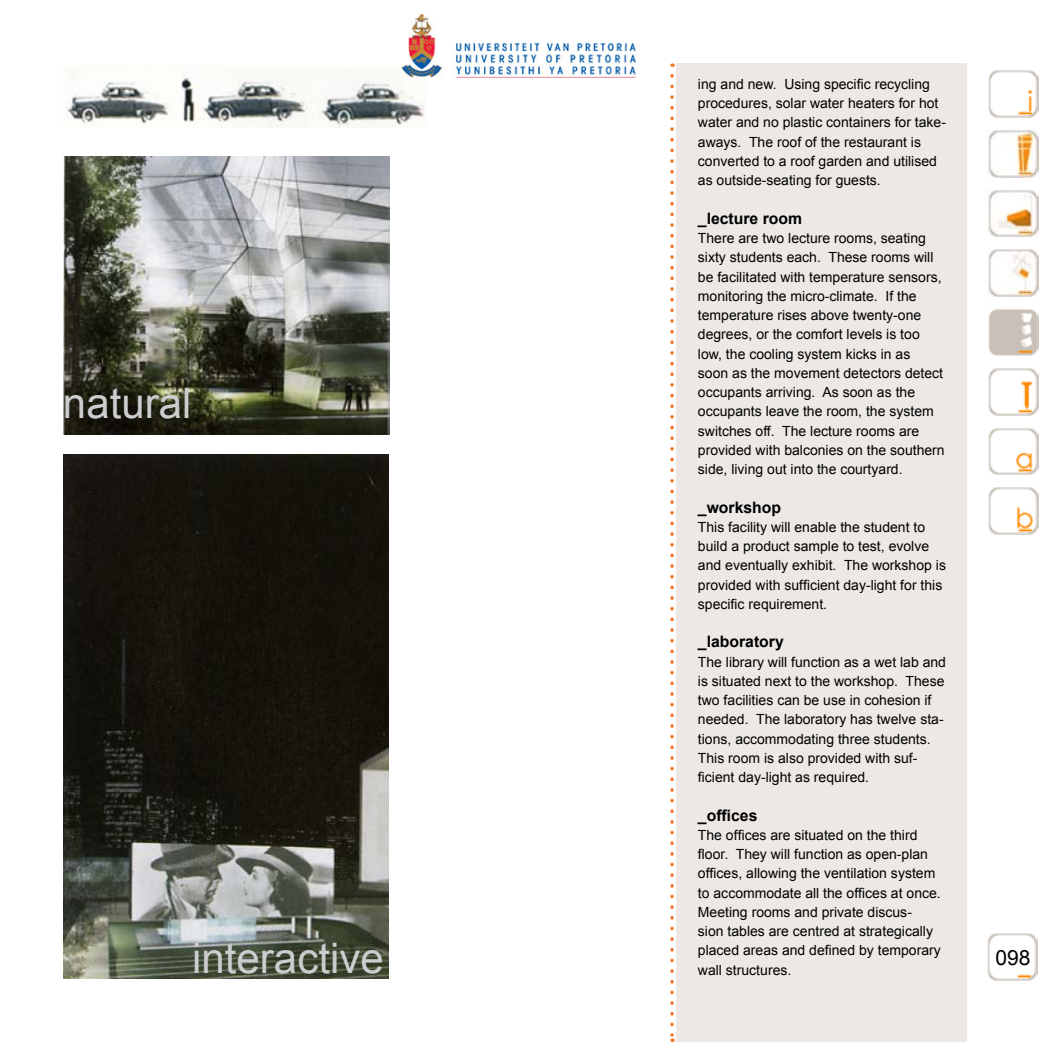
<style>
.page{position:relative;width:1042px;height:1042px;background:#fff}
.page>*{position:absolute;margin:0;border:0;box-sizing:border-box;transform-origin:0 0}
.t1{font:42px "Arial";color:#cbcdcf}
.t2{font:21px "Arial";color:#000}
.t3{font:700 15.75px "Arial";color:#000}
.t4{font:14px/19.2px "Arial";color:#000}
</style>
<div class="page">
<img style="left:988px;top:70px;width:50px;height:48px">
<img style="left:987px;top:130px;width:51px;height:47px">
<img style="left:987px;top:190px;width:51px;height:47px">
<img style="left:987px;top:249px;width:51px;height:47px">
<img style="left:988px;top:309px;width:50px;height:47px">
<img style="left:988px;top:368px;width:50px;height:47px">
<img style="left:988px;top:428px;width:50px;height:47px">
<img style="left:988px;top:487px;width:50px;height:47px">
<img style="left:987px;top:933px;width:51px;height:47px">
<div style="left:676px;top:63px;width:290px;height:979px;background:#ece8e5"></div>
<svg style="left:670px;top:76px;width:4px;height:966px"></svg>
<img style="left:63px;top:66px;width:362px;height:62px">
<img style="left:63px;top:156px;width:326px;height:279px">
<img style="left:63px;top:455px;width:326px;height:524px">
<div style="left:994px;top:939px;width:38px;height:33px;background:#fff"></div>
<img style="left:402px;top:14px;width:235px;height:64px">
<h1 class="t1" style="left:63px;top:375px;width:130px">natural</h1>
<h1 class="t1" style="left:192px;top:931px;width:193px">interactive</h1>
<p class="t4" style="left:698px;top:75px;width:250px">ing and new. Using specific recycling procedures, solar water heaters for hot water and no plastic containers for take&shy;aways. The roof of the restaurant is converted to a roof garden and utilised as outside-seating for guests.</p>
<p class="t3" style="left:698px;top:208px;width:106px">_lecture room</p>
<p class="t4" style="left:698px;top:229px;width:248px">There are two lecture rooms, seating sixty students each. These rooms will be facilitated with temperature sensors, monitoring the micro-climate. If the temperature rises above twenty-one degrees, or the comfort levels is too low, the cooling system kicks in as<br>soon as the movement detectors detect occupants arriving. As soon as the occupants leave the room, the system switches off. The lecture rooms are provided with balconies on the southern side, living out into the courtyard.</p>
<p class="t3" style="left:698px;top:497px;width:85px">_workshop</p>
<p class="t4" style="left:698px;top:517px;width:249px">This facility will enable the student to build a product sample to test, evolve and eventually exhibit. The workshop is provided with sufficient day-light for this specific requirement.</p>
<p class="t3" style="left:698px;top:631px;width:87px">_laboratory</p>
<p class="t4" style="left:698px;top:652px;width:250px">The library will function as a wet lab and is situated next to the workshop. These two facilities can be use in cohesion if needed. The laboratory has twelve sta&shy;tions, accommodating three students.<br>This room is also provided with suf&shy;ficient day-light as required.</p>
<p class="t3" style="left:698px;top:805px;width:61px">_offices</p>
<p class="t4" style="left:698px;top:825px;width:244px">The offices are situated on the third floor. They will function as open-plan offices, allowing the ventilation system to accommodate all the offices at once.<br>Meeting rooms and private discus&shy;sion tables are centred at strategically placed areas and defined by temporary wall structures.</p>
<h2 class="t2" style="left:995px;top:943px;width:37px">098</h2>
<h2 class="t2" style="left:1008px;top:945px;width:25px">02</h2>
</div>
